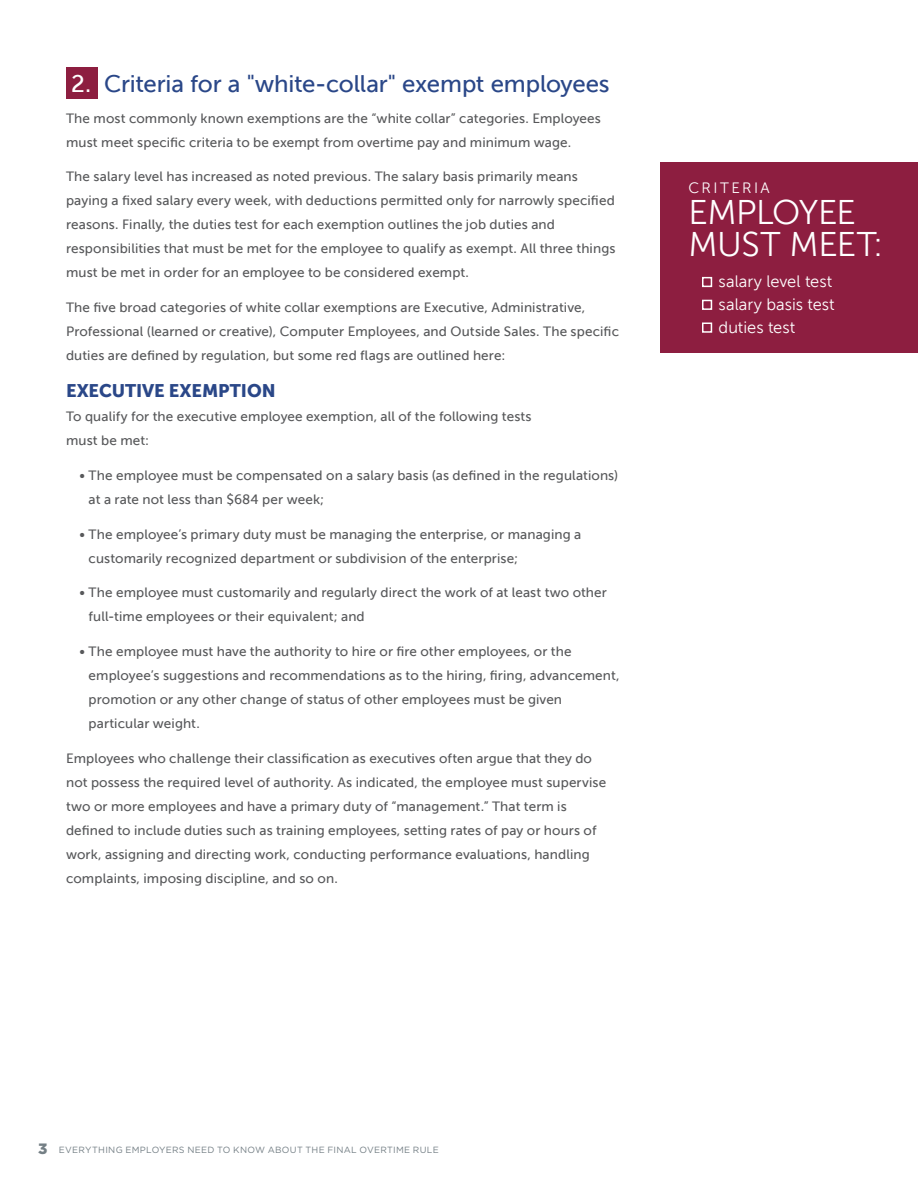
<style>
.page{position:relative;width:918px;height:1188px;background:#fff}
.page>*{position:absolute;margin:0;border:0;box-sizing:border-box;transform-origin:0 0}
.Headers{font:34.2px/31.5px "Museo Sans 300";letter-spacing:-.015em;color:#fff}
.Headers-2{font:24px "Museo Sans 500";letter-spacing:-.01em;color:#2a4788}
.Body_Copy{font:24px "Museo Sans 500";color:#fff}
.Headers-3{font:18px "Museo Sans 900";letter-spacing:-.005em;color:#2a4788}
.Headers-4{font:16.5px "Museo Sans 300";color:#fff}
.Headers-5{font:15px "Museo Sans 300";letter-spacing:.16em;color:#fff}
.Body_Copy-2{font:13.5px/24px "Museo Sans 500";letter-spacing:.01em;color:#57585a}
.t1{font:9px "Gotham";letter-spacing:.03em;color:#747f85}
.s1{font-weight:900;font-size:15px}
</style>
<div class="page">
<div style="left:66px;top:68px;width:32px;height:31px;background:#8d1e40"></div>
<div style="left:661px;top:162px;width:257px;height:190px;background:#8d1e40"></div>
<svg style="left:702px;top:276px;width:11px;height:12px"></svg>
<svg style="left:702px;top:299px;width:11px;height:11px"></svg>
<svg style="left:702px;top:322px;width:11px;height:11px"></svg>
<p class="Body_Copy" style="left:71px;top:71px;width:22px">2.</p>
<p class="Headers-2" style="left:104px;top:70px;width:507px">Criteria for a "white-collar" exempt employees</p>
<p class="Body_Copy-2" style="left:66px;top:106px;width:536px">The most commonly known exemptions are the “white collar” categories. Employees must meet specific criteria to be exempt from overtime pay and minimum wage.</p>
<p class="Body_Copy-2" style="left:66px;top:165px;width:551px">The salary level has increased as noted previous. The salary basis primarily means paying a fixed salary every week, with deductions permitted only for narrowly specified reasons. Finally, the duties test for each exemption outlines the job duties and responsibilities that must be met for the employee to qualify as exempt. All three things must be met in order for an employee to be considered exempt.</p>
<p class="Body_Copy-2" style="left:66px;top:296px;width:555px">The five broad categories of white collar exemptions are Executive, Administrative,<br>Professional (learned or creative), Computer Employees, and Outside Sales. The specific duties are defined by regulation, but some red flags are outlined here:</p>
<p class="Headers-3" style="left:66px;top:380px;width:211px">EXECUTIVE EXEMPTION</p>
<p class="Body_Copy-2" style="left:66px;top:404px;width:467px">To qualify for the executive employee exemption, all of the following tests must be met:</p>
<p class="Body_Copy-2" style="left:89px;top:463px;width:531px;text-indent:-9px">• The employee must be compensated on a salary basis (as defined in the regulations) at a rate not less than $684 per week;</p>
<p class="Body_Copy-2" style="left:89px;top:522px;width:494px;text-indent:-9px">• The employee’s primary duty must be managing the enterprise, or managing a customarily recognized department or subdivision of the enterprise;</p>
<p class="Body_Copy-2" style="left:89px;top:581px;width:520px;text-indent:-9px">• The employee must customarily and regularly direct the work of at least two other full-time employees or their equivalent; and</p>
<p class="Body_Copy-2" style="left:89px;top:640px;width:532px;text-indent:-9px">• The employee must have the authority to hire or fire other employees, or the employee’s suggestions and recommendations as to the hiring, firing, advancement, promotion or any other change of status of other employees must be given particular weight.</p>
<p class="Body_Copy-2" style="left:66px;top:746px;width:542px">Employees who challenge their classification as executives often argue that they do not possess the required level of authority. As indicated, the employee must supervise two or more employees and have a primary duty of “management.” That term is defined to include duties such as training employees, setting rates of pay or hours of work, assigning and directing work, conducting performance evaluations, handling complaints, imposing discipline, and so on.</p>
<p class="Headers-5" style="left:688px;top:179px;width:83px">CRITERIA</p>
<p class="Headers" style="left:688px;top:197px;width:196px">EMPLOYEE<br>MUST MEET:</p>
<p class="Headers-4" style="left:719px;top:273px;width:115px">salary level test</p>
<p class="Headers-4" style="left:719px;top:295px;width:118px">salary basis test</p>
<p class="Headers-4" style="left:719px;top:318px;width:78px">duties test</p>
<p class="t1" style="left:38px;top:1144px;width:402px"><span class="s1">3</span> EVERYTHING EMPLOYERS NEED TO KNOW ABOUT THE FINAL OVERTIME RULE</p>
</div>
